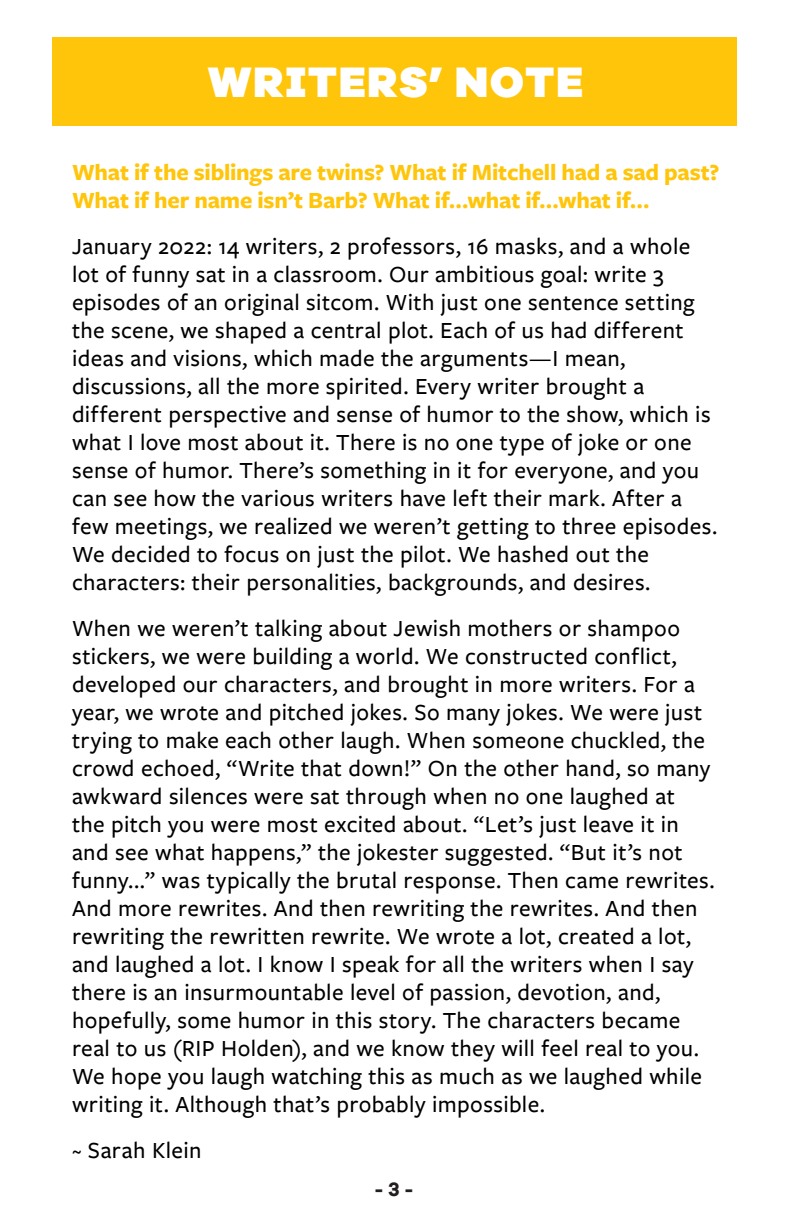
<style>
.page{position:relative;width:792px;height:1224px;background:#fff}
.page>*{position:absolute;margin:0;border:0;box-sizing:border-box;transform-origin:0 0}
.t1{font:900 44px "Galano Grotesque Alt";letter-spacing:.04em;color:#fff}
.t2{font:500 24px/28px "Freight Sans Pro";letter-spacing:.02em;color:#000}
.t3{font:700 24px/28px "Freight Sans Pro";letter-spacing:-.01em;color:#ffc50a}
.t4{font:700 20px "Galano Grotesque Alt";color:#231f20}
</style>
<div class="page">
<div style="left:53px;top:37px;width:684px;height:89px;background:#ffc50a"></div>
<p class="t1" style="left:208px;top:53px;width:377px">WRITERS’ NOTE</p>
<p class="t3" style="left:72px;top:158px;width:649px">What if the siblings are twins? What if Mitchell had a sad past?<br>What if her name isn’t Barb? What if…what if…what if…</p>
<p class="t2" style="left:72px;top:232px;width:647px">January 2022: 14 writers, 2 professors, 16 masks, and a whole lot of funny sat in a classroom. Our ambitious goal: write 3 episodes of an original sitcom. With just one sentence setting the scene, we shaped a central plot. Each of us had different ideas and visions, which made the arguments—I mean, discussions, all the more spirited. Every writer brought a different perspective and sense of humor to the show, which is what I love most about it. There is no one type of joke or one sense of humor. There’s something in it for everyone, and you can see how the various writers have left their mark. After a few meetings, we realized we weren’t getting to three episodes.<br>We decided to focus on just the pilot. We hashed out the characters: their personalities, backgrounds, and desires.</p>
<p class="t2" style="left:72px;top:614px;width:644px">When we weren’t talking about Jewish mothers or shampoo stickers, we were building a world. We constructed conflict, developed our characters, and brought in more writers. For a year, we wrote and pitched jokes. So many jokes. We were just trying to make each other laugh. When someone chuckled, the crowd echoed, “Write that down!” On the other hand, so many awkward silences were sat through when no one laughed at<br>the pitch you were most excited about. “Let’s just leave it in and see what happens,” the jokester suggested. “But it’s not funny...” was typically the brutal response. Then came rewrites.<br>And more rewrites. And then rewriting the rewrites. And then rewriting the rewritten rewrite. We wrote a lot, created a lot, and laughed a lot. I know I speak for all the writers when I say there is an insurmountable level of passion, devotion, and, hopefully, some humor in this story. The characters became real to us (RIP Holden), and we know they will feel real to you.<br>We hope you laugh watching this as much as we laughed while writing it. Although that’s probably impossible.</p>
<p class="t2" style="left:72px;top:1136px;width:131px">~ Sarah Klein</p>
<p class="t4" style="left:375px;top:1177px;width:40px">- 3 -</p>
</div>
